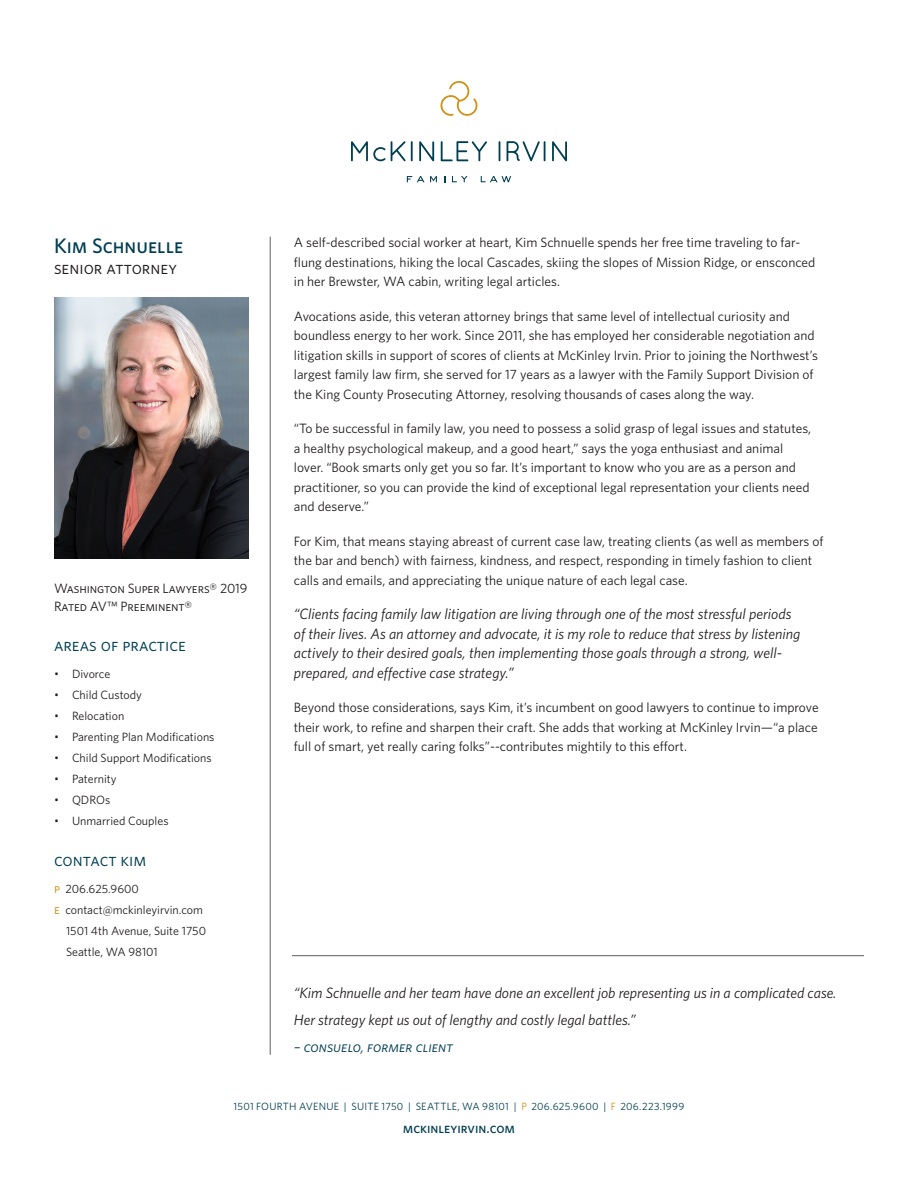
<style>
.page{position:relative;width:918px;height:1188px;background:#fff}
.page>*{position:absolute;margin:0;border:0;box-sizing:border-box;transform-origin:0 0}
.t1{font:500 21px "Whitney";color:#003e52}
.t2{font:18px "Whitney";color:#003e52}
.t3{font:18px "Whitney";color:#201c1d}
.t4{font:italic 15px/19.5px "Whitney";color:#201c1d}
.t5{font:italic 15px "Whitney";letter-spacing:-.005em;color:#003e52}
.t6{font:500 14.25px "Whitney";color:#003e52}
.t7{font:13.5px/19.5px "Whitney";color:#201c1d}
.t8{font:12px "Whitney";color:#201c1d}
.t9{font:10.5px "Whitney";letter-spacing:.025em;color:#003e52}
.s1{font-weight:300;color:#231f20}
.s2{font-size:13.5px;color:#d09114}
.s3{color:#d09114}
</style>
<div class="page">
<svg style="left:351px;top:141px;width:55px;height:20px"></svg>
<hr style="left:411px;top:141px;width:2px;height:20px;background:#003e52">
<svg style="left:419px;top:141px;width:15px;height:20px"></svg>
<svg style="left:441px;top:141px;width:46px;height:20px"></svg>
<svg style="left:499px;top:141px;width:1px;height:20px"></svg>
<svg style="left:507px;top:141px;width:33px;height:20px"></svg>
<hr style="left:544px;top:141px;width:2px;height:20px;background:#003e52">
<svg style="left:552px;top:141px;width:15px;height:20px"></svg>
<svg style="left:407px;top:176px;width:30px;height:6px"></svg>
<svg style="left:452px;top:176px;width:16px;height:6px"></svg>
<svg style="left:481px;top:176px;width:30px;height:6px"></svg>
<svg style="left:440px;top:81px;width:38px;height:35px"></svg>
<img style="left:54px;top:298px;width:194px;height:261px">
<hr style="left:270px;top:237px;width:1px;height:818px;background:#635c5d">
<hr style="left:292px;top:955px;width:572px;height:1px;background:#635c5d">
<p class="t1" style="left:54px;top:232px;width:131px">Kim Schnuelle</p>
<p class="t3" style="left:54px;top:256px;width:124px">senior attorney</p>
<p class="t7" style="left:54px;top:579px;width:195px;line-height:18px">Washington Super Lawyers® 2019<br>Rated AV™ Preeminent®</p>
<p class="t2" style="left:54px;top:633px;width:133px">areas of practice</p>
<p class="t8" style="left:54px;top:666px;width:58px"><span class="s1">•</span> Divorce</p>
<p class="t8" style="left:54px;top:687px;width:90px"><span class="s1">•</span> Child Custody</p>
<p class="t8" style="left:54px;top:708px;width:72px"><span class="s1">•</span> Relocation</p>
<p class="t8" style="left:54px;top:729px;width:162px"><span class="s1">•</span> Parenting Plan Modifications</p>
<p class="t8" style="left:54px;top:750px;width:159px"><span class="s1">•</span> Child Support Modifications</p>
<p class="t8" style="left:54px;top:771px;width:64px"><span class="s1">•</span> Paternity</p>
<p class="t8" style="left:54px;top:792px;width:58px"><span class="s1">•</span> QDROs</p>
<p class="t8" style="left:54px;top:813px;width:116px"><span class="s1">•</span> Unmarried Couples</p>
<p class="t2" style="left:54px;top:847px;width:94px">contact kim</p>
<p class="t8" style="left:54px;top:880px;width:86px"><span class="s2">p</span> 206.625.9600</p>
<p class="t8" style="left:54px;top:901px;width:150px"><span class="s2">e</span> contact@mckinleyirvin.com</p>
<p class="t8" style="left:66px;top:922px;width:142px">1501 4th Avenue, Suite 1750</p>
<p class="t8" style="left:66px;top:943px;width:93px">Seattle, WA 98101</p>
<p class="t7" style="left:294px;top:233px;width:523px">A self-described social worker at heart, Kim Schnuelle spends her free time traveling to far&shy;flung destinations, hiking the local Cascades, skiing the slopes of Mission Ridge, or ensconced in her Brewster, WA cabin, writing legal articles.</p>
<p class="t7" style="left:294px;top:306px;width:526px">Avocations aside, this veteran attorney brings that same level of intellectual curiosity and boundless energy to her work. Since 2011, she has employed her considerable negotiation and litigation skills in support of scores of clients at McKinley Irvin. Prior to joining the Northwest’s largest family law firm, she served for 17 years as a lawyer with the Family Support Division of the King County Prosecuting Attorney, resolving thousands of cases along the way.</p>
<p class="t7" style="left:294px;top:419px;width:519px">“To be successful in family law, you need to possess a solid grasp of legal issues and statutes, a healthy psychological makeup, and a good heart,” says the yoga enthusiast and animal lover. “Book smarts only get you so far. It’s important to know who you are as a person and practitioner, so you can provide the kind of exceptional legal representation your clients need and deserve.”</p>
<p class="t7" style="left:294px;top:531px;width:531px">For Kim, that means staying abreast of current case law, treating clients (as well as members of the bar and bench) with fairness, kindness, and respect, responding in timely fashion to client calls and emails, and appreciating the unique nature of each legal case.</p>
<p class="t4" style="left:294px;top:604px;width:508px">“Clients facing family law litigation are living through one of the most stressful periods of their lives. As an attorney and advocate, it is my role to reduce that stress by listening actively to their desired goals, then implementing those goals through a strong, well&shy;prepared, and effective case strategy.”</p>
<p class="t7" style="left:294px;top:698px;width:526px;text-align:justify">Beyond those considerations, says Kim, it’s incumbent on good lawyers to continue to improve their work, to refine and sharpen their craft. She adds that working at McKinley Irvin—“a place full of smart, yet really caring folks”--contributes mightily to this effort.</p>
<p class="t4" style="left:294px;top:979px;width:544px;line-height:27px">“Kim Schnuelle and her team have done an excellent job representing us in a complicated case.<br>Her strategy kept us out of lengthy and costly legal battles.”</p>
<p class="t5" style="left:294px;top:1036px;width:161px">– consuelo, former client</p>
<p class="t9" style="left:234px;top:1100px;width:452px">1501 FOURTH AVENUE | SUITE 1750 | SEATTLE, WA 98101 | <span class="s3">P</span> 206.625.9600 | <span class="s3">F</span> 206.223.1999</p>
<p class="t6" style="left:403px;top:1118px;width:114px">mckinleyirvin.com</p>
</div>
